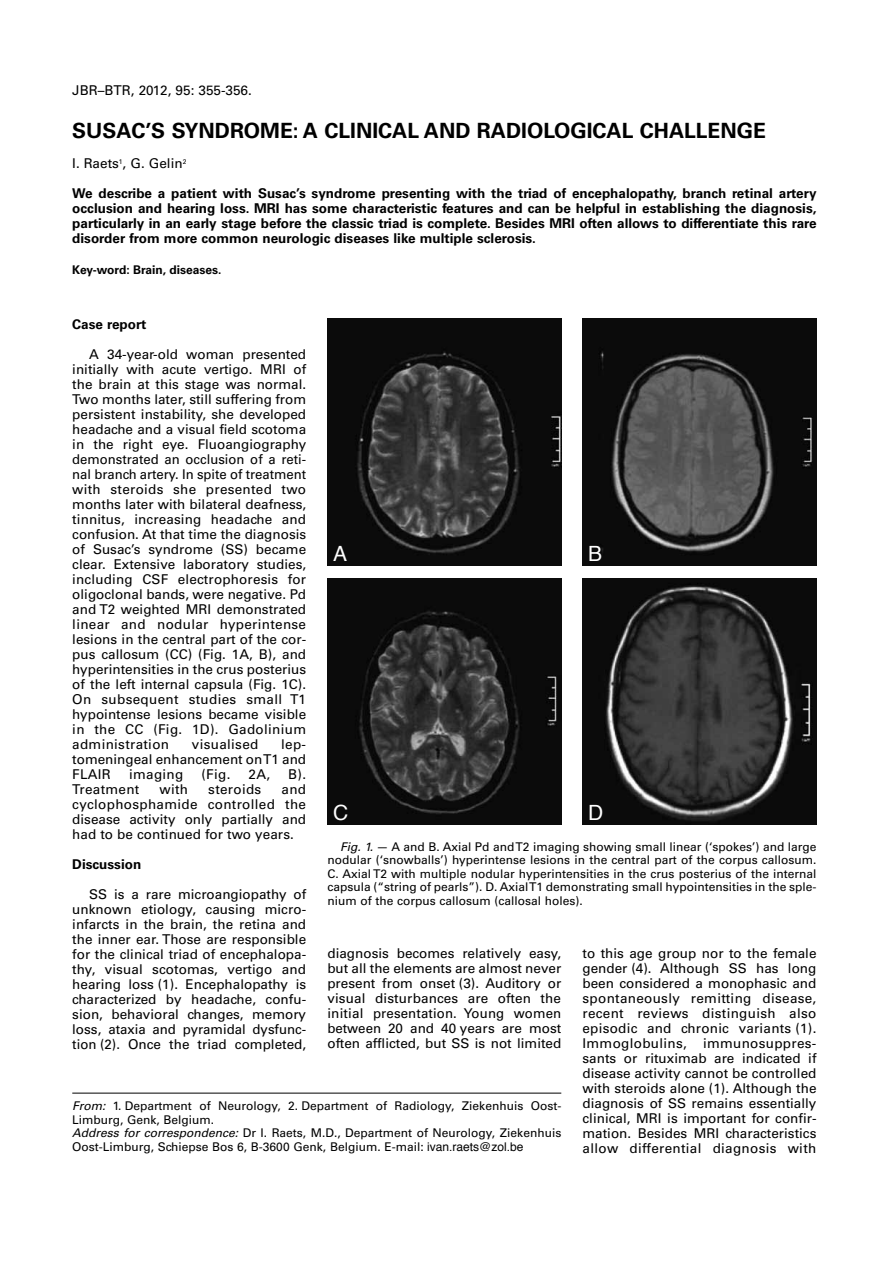
<style>
.page{position:relative;width:893px;height:1263px;background:#fff}
.page>*{position:absolute;margin:0;border:0;box-sizing:border-box;transform-origin:0 0}
.t1{font:700 21px "Univers";color:#000}
.t2{font:21px "Helvetica";color:#fff}
.t3{font:13.5px/15px "Univers";color:#000;text-align:justify}
.t4{font:700 13.5px/15px "Univers";color:#000;text-align:justify}
.t5{font:13.5px "Univers";letter-spacing:.02em;color:#000}
.t6{font:12px/13.5px "Univers";color:#000}
.t7{font:700 12px "Univers";color:#000}
.s1{font-style:italic}
.s2{font-family:"Helvetica"}
</style>
<div class="page">
<hr style="left:72px;top:1093px;width:489px;height:1px;background:#000">
<img style="left:327px;top:319px;width:234px;height:247px">
<img style="left:583px;top:319px;width:233px;height:247px">
<img style="left:327px;top:578px;width:234px;height:247px">
<img style="left:583px;top:578px;width:233px;height:247px">
<p class="t3" style="left:72px;top:84px;width:181px">JBR–BTR, 2012, 95: 355-356.</p>
<h1 class="t1" style="left:72px;top:123px;width:695px">SUSAC’S SYNDROME: A CLINICAL AND RADIOLOGICAL CHALLENGE</h1>
<p class="t3" style="left:72px;top:157px;width:116px">I. Raets<sup>1</sup>, G. Gelin<sup>2</sup></p>
<p class="t4" style="left:72px;top:187px;width:746px">We describe a patient with Susac’s syndrome presenting with the triad of encephalopathy, branch retinal artery occlusion and hearing loss. MRI has some characteristic features and can be helpful in establishing the diagnosis, particularly in an early stage before the classic triad is complete. Besides MRI often allows to differentiate this rare disorder from more common neurologic diseases like multiple sclerosis.</p>
<p class="t7" style="left:72px;top:265px;width:151px">Key-word: Brain, diseases.</p>
<p class="t4" style="left:72px;top:318px;width:75px">Case report</p>
<p class="t3" style="left:72px;top:348px;width:235px;text-indent:17px">A 34-year-old woman presented initially with acute vertigo. MRI of the brain at this stage was normal.<br>Two months later, still suffering from persistent instability, she developed headache and a visual field scotoma in the right eye. Fluoangiography demonstrated an occlusion of a reti&shy;nal branch artery. In spite of treatment with steroids she presented two months later with bilateral deafness, tinnitus, increasing headache and confusion. At that time the diagnosis of Susac’s syndrome (SS) became clear. Extensive laboratory studies, including CSF electrophoresis for oligoclonal bands, were negative. Pd and T2 weighted MRI demonstrated linear and nodular hyperintense lesions in the central part of the cor&shy;pus callosum (CC) (Fig. 1A, B), and hyperintensities in the crus posterius of the left internal capsula (Fig. 1C).<br>On subsequent studies small T1 hypointense lesions became visible in the CC (Fig. 1D). Gadolinium administration</p>
<h1 class="t2" style="left:333px;top:544px;width:16px">A</h1>
<h1 class="t2" style="left:588px;top:544px;width:16px">B</h1>
<p class="t3" style="left:72px;top:738px;width:235px;text-indent:209px">lep&shy;tomeningeal enhancement on T1 and FLAIR</p>
<p class="t5" style="left:192px;top:739px;width:68px">visualised</p>
<p class="t5" style="left:129px;top:769px;width:56px">imaging</p>
<p class="t3" style="left:202px;top:768px;width:30px">(Fig.</p>
<p class="t3" style="left:249px;top:768px;width:23px">2A,</p>
<p class="t3" style="left:288px;top:768px;width:19px">B).</p>
<p class="t5" style="left:72px;top:784px;width:69px">Treatment</p>
<p class="t3" style="left:160px;top:783px;width:30px">with</p>
<p class="t5" style="left:208px;top:784px;width:55px">steroids</p>
<p class="t3" style="left:72px;top:783px;width:235px;text-indent:209px">and cyclophosphamide controlled the disease activity only partially and had to be continued for two years.</p>
<p class="t4" style="left:72px;top:858px;width:70px">Discussion</p>
<p class="t3" style="left:72px;top:888px;width:235px;text-indent:17px">SS is a rare microangiopathy of unknown etiology, causing micro - infarcts in the brain, the retina and the inner ear. Those are responsible for the clinical triad of encephalopa&shy;thy, visual scotomas, vertigo and hearing loss (1). Encephalopathy is characterized by headache, confu&shy;sion, behavioral changes, memory loss, ataxia and pyramidal dysfunc&shy;tion (2). Once the triad completed,</p>
<h1 class="t2" style="left:333px;top:804px;width:17px">C</h1>
<h1 class="t2" style="left:588px;top:804px;width:17px">D</h1>
<p class="t6" style="left:327px;top:841px;width:491px;text-align:justify;text-indent:13px"><span class="s1">Fig. 1.</span> — A and B. Axial Pd and T2 imaging showing small linear (‘spokes’) and large nodular (‘snowballs’) hyperintense lesions in the central part of the corpus callosum.<br>C. Axial T2 with multiple nodular hyperintensities in the crus posterius of the internal capsula (“string of pearls”). D. Axial T1 demonstrating small hypointensities in the sple&shy;nium of the corpus callosum (callosal holes).</p>
<p class="t3" style="left:583px;top:947px;width:235px">to this age group nor to the female gender (4). Although SS has long been considered a monophasic and spontaneously remitting disease, recent reviews distinguish also episodic and chronic variants (1).<br>Immo globulins, immunosuppres&shy;sants or rituximab are indicated if disease activity cannot be controlled with steroids alone (1). Although the diagnosis of SS remains essentially clinical, MRI is important for confir&shy;mation. Besides MRI characteristics allow differential diagnosis with</p>
<p class="t3" style="left:327px;top:947px;width:235px">diagnosis becomes relatively easy, but all the elements are almost never present from onset (3). Auditory or visual disturbances are often the initial presentation. Young women between 20 and 40 years are most often afflicted, but SS is not limited</p>
<p class="t6" style="left:72px;top:1100px;width:491px"><span class="s1">From:</span> 1. Department of Neurology, 2. Department of Radiology, Ziekenhuis Oost-Limburg, Genk, Belgium.<br><span class="s1">Address for correspondence:</span> Dr I. Raets, M.D., Department of Neurology, Ziekenhuis Oost-Limburg, Schiepse Bos 6, B-3600 Genk, Belgium. E-mail: <span class="s2">ivan.raets@zol.be</span></p>
</div>
